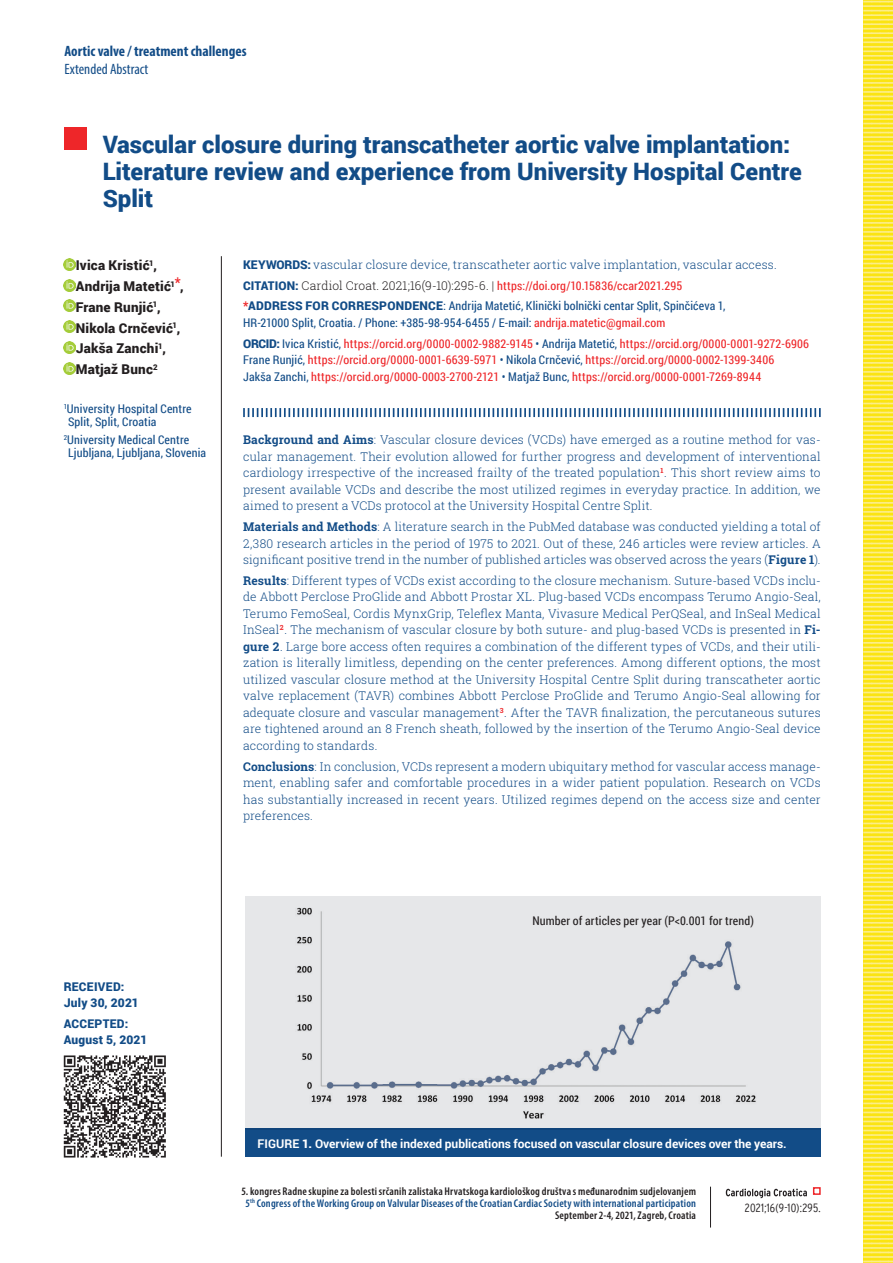
<style>
.page{position:relative;width:893px;height:1263px;background:#fff}
.page>*{position:absolute;margin:0;border:0;box-sizing:border-box;transform-origin:0 0}
.t1{font:900 24px/27px "Roboto";color:#124c87}
.t2{font:700 condensed 15px "Myriad Pro";color:#124c87}
.t3{font:condensed 15px "Myriad Pro";color:#124c87}
.t4{font:900 13.5px/20.7px "Roboto";letter-spacing:.015em;color:#231f20}
.t5{font:300 12px/16.5px "Roboto Slab";letter-spacing:.01em;color:#124c87;text-align:justify}
.t6{font:12px/16.5px "Roboto Condensed";letter-spacing:.015em;color:#ee2629}
.t7{font:12px/13.5px "Roboto Condensed";letter-spacing:.01em;color:#124c87}
.t8{font:700 12px "Roboto";letter-spacing:-.005em;color:#fff}
.t9{font:900 12px/16.5px "Roboto";letter-spacing:.02em;color:#124c87}
.t10{font:12px "Roboto Condensed";letter-spacing:.015em;color:#231f20}
.t11{font:300 condensed 12px "Interstate";letter-spacing:.02em;color:#231f20}
.t12{font:600 condensed 11.25px/12px "Myriad Pro";letter-spacing:.015em;color:#231f20;text-align:right}
.s1{font-family:"Roboto";font-weight:900}
.s2{font-family:"Roboto";font-weight:900;color:#124c87}
.s3{font-family:"Roboto Slab";font-weight:300;color:#231f20}
.s4{color:#ee2629}
.s5{font-family:"Roboto"}
.s6{color:#124c87}
.s7{font-weight:700}
.s8{font-weight:900}
</style>
<div class="page">
<svg style="left:726px;top:1188px;width:81px;height:10px"></svg>
<div style="left:813px;top:1187px;width:8px;height:8px;border:2px solid #ee2629"></div>
<hr style="left:710px;top:1187px;width:1px;height:40px;background:#231f20">
<div style="left:65px;top:128px;width:22px;height:22px;background:#ee2629"></div>
<svg style="left:64px;top:258px;width:12px;height:12px"></svg>
<svg style="left:64px;top:279px;width:12px;height:12px"></svg>
<svg style="left:64px;top:300px;width:12px;height:12px"></svg>
<svg style="left:64px;top:321px;width:12px;height:12px"></svg>
<svg style="left:64px;top:341px;width:12px;height:12px"></svg>
<svg style="left:64px;top:362px;width:12px;height:12px"></svg>
<hr style="left:221px;top:256px;width:1px;height:901px;background:#231f20">
<svg style="left:243px;top:408px;width:578px;height:9px"></svg>
<svg style="left:863px;top:0;width:30px;height:1263px;background:#fbe73c"></svg>
<div style="left:246px;top:1128px;width:575px;height:29px;background:#124c87"></div>
<div style="left:246px;top:896px;width:575px;height:234px;background:#e6e7e9"></div>
<img style="left:297px;top:907px;width:459px;height:212px">
<svg style="left:64px;top:1055px;width:102px;height:102px"></svg>
<p class="t2" style="left:65px;top:42px;width:184px">Aortic valve / treatment challenges</p>
<p class="t3" style="left:65px;top:60px;width:85px">Extended Abstract</p>
<h1 class="t1" style="left:103px;top:130px;width:700px">Vascular closure during transcatheter aortic valve implantation:<br>Literature review and experience from University Hospital Centre<br>Split</h1>
<p class="t4" style="left:76px;top:255px;width:109px">Ivica Kristić<sup>1</sup>,<br>Andrija Matetić<sup>1</sup><sup>*</sup>,<br>Frane Runjić<sup>1</sup>,<br>Nikola Crnčević<sup>1</sup>,<br>Jakša Zanchi<sup>1</sup>,<br>Matjaž Bunc<sup>2</sup></p>
<p class="t7" style="left:68px;top:401px;width:125px;text-indent:-4px"><sup>1</sup>University Hospital Centre<br>Split, Split, Croatia</p>
<p class="t7" style="left:68px;top:432px;width:140px;text-indent:-4px"><sup>2</sup>University Medical Centre<br>Ljubljana, Ljubljana, Slovenia</p>
<p class="t5" style="left:243px;top:256px;width:535px"><span class="s1">KEYWORDS:</span> vascular closure device, transcatheter aortic valve implantation, vascular access.</p>
<p class="t6" style="left:243px;top:277px;width:440px"><span class="s2">CITATION:</span> <span class="s3">Cardiol Croat. 2021;16(9-10):295-6. |</span> https://doi.org/10.15836/ccar2021.295</p>
<p class="t9" style="left:243px;top:297px;width:22px"><span class="s4">*</span>Address</p>
<p class="t9" style="left:306px;top:297px;width:35px">for corres</p>
<p class="t9" style="left:379px;top:297px;width:17px">pondence</p>
<p class="t7" style="left:243px;top:297px;width:484px;line-height:16.5px;text-indent:200px"><span class="s5">:</span> Andrija Matetić, Klinički bolnički centar Split, Spinčićeva 1,<br>HR-21000 Split, Croatia. / Phone: +385-98-954-6455 / E-mail: <span class="s4">andrija.matetic@gmail.com</span></p>
<p class="t6" style="left:243px;top:335px;width:567px"><span class="s2">ORCID:</span> <span class="s6">Ivica Kristić,</span> https://orcid.org/0000-0002-9882-9145 <span class="s6">• Andrija Matetić,</span> https://orcid.org/0000-0001-9272-6906<br><span class="s6">Frane Runjić,</span> https://orcid.org/0000-0001-6639-5971 <span class="s6">• Nikola Crnčević,</span> https://orcid.org/0000-0002-1399-3406<br><span class="s6">Jakša Zanchi,</span> https://orcid.org/0000-0003-2700-2121 <span class="s6">• Matjaž Bunc,</span> https://orcid.org/0000-0001-7269-8944</p>
<p class="t5" style="left:243px;top:431px;width:579px"><span class="s7">Background and Aims</span>: Vascular closure devices (VCDs) have emerged as a routine method for vas&shy;cular management. Their evolution allowed for further progress and development of interventional cardiology irrespective of the increased frailty of the treated population<sup>1</sup>. This short review aims to present available VCDs and describe the most utilized regimes in everyday practice. In addition, we aimed to present a VCDs protocol at the University Hospital Centre Split.</p>
<p class="t5" style="left:243px;top:518px;width:579px"><span class="s7">Materials and Methods</span>: A literature search in the PubMed database was conducted yielding a total of 2,380 research articles in the period of 1975 to 2021. Out of these, 246 articles were review articles. A significant positive trend in the number of published articles was observed across the years (<span class="s7">Figure 1</span>).</p>
<p class="t5" style="left:243px;top:572px;width:579px"><span class="s7">Results</span>: Different types of VCDs exist according to the closure mechanism. Suture-based VCDs inclu&shy;de Abbott Perclose ProGlide and Abbott Prostar XL. Plug-based VCDs encompass Terumo Angio-Seal, Terumo FemoSeal, Cordis MynxGrip, Teleflex Manta, Vivasure Medical PerQSeal, and InSeal Medical InSeal<sup>2</sup>. The mechanism of vascular closure by both suture- and plug-based VCDs is presented in <span class="s7">Fi&shy;gure 2</span>. Large bore access often requires a combination of the different types of VCDs, and their utili&shy;zation is literally limitless, depending on the center preferences. Among different options, the most utilized vascular closure method at the University Hospital Centre Split during transcatheter aortic valve replacement (TAVR) combines Abbott Perclose ProGlide and Terumo Angio-Seal allowing for adequate closure and vascular management<sup>3</sup>. After the TAVR finalization, the percutaneous sutures are tightened around an 8 French sheath, followed by the insertion of the Terumo Angio-Seal device according to standards.</p>
<p class="t5" style="left:243px;top:758px;width:579px"><span class="s7">Conclusions</span>: In conclusion, VCDs represent a modern ubiquitary method for vascular access manage&shy;ment, enabling safer and comfortable procedures in a wider patient population. Research on VCDs has substantially increased in recent years. Utilized regimes depend on the access size and center preferences.</p>
<p class="t9" style="left:64px;top:978px;width:16px">Received</p>
<p class="t9" style="left:64px;top:978px;width:77px;text-indent:57px">:<br>July 30, 2021</p>
<p class="t9" style="left:64px;top:1015px;width:17px">Acce</p>
<p class="t9" style="left:95px;top:1015px;width:17px">pted</p>
<p class="t9" style="left:64px;top:1015px;width:85px;text-indent:61px">:<br>August 5, 2021</p>
<p class="t10" style="left:532px;top:912px;width:223px">Number of articles per year (P&lt;0.001 for trend)</p>
<p class="t8" style="left:258px;top:1135px;width:531px">Figure <span class="s8">1.</span> Overview of the indexed publications focused on vascular closure devices over the years.</p>
<p class="t12" style="left:241px;top:1185px;width:456px">5. kongres Radne skupine za bolesti srčanih zalistaka Hrvatskoga kardiološkog društva s međunarodnim sudjelovanjem<br><span class="s6">5</span><sup>th</sup> <span class="s6">Congress of the Working Group on Valvular Diseases of the Croatian Cardiac Society with international participation<br></span>September 2-4, 2021, Zagreb, Croatia</p>
<p class="t11" style="left:745px;top:1201px;width:77px">2021;16(9-10):295.</p>
</div>
